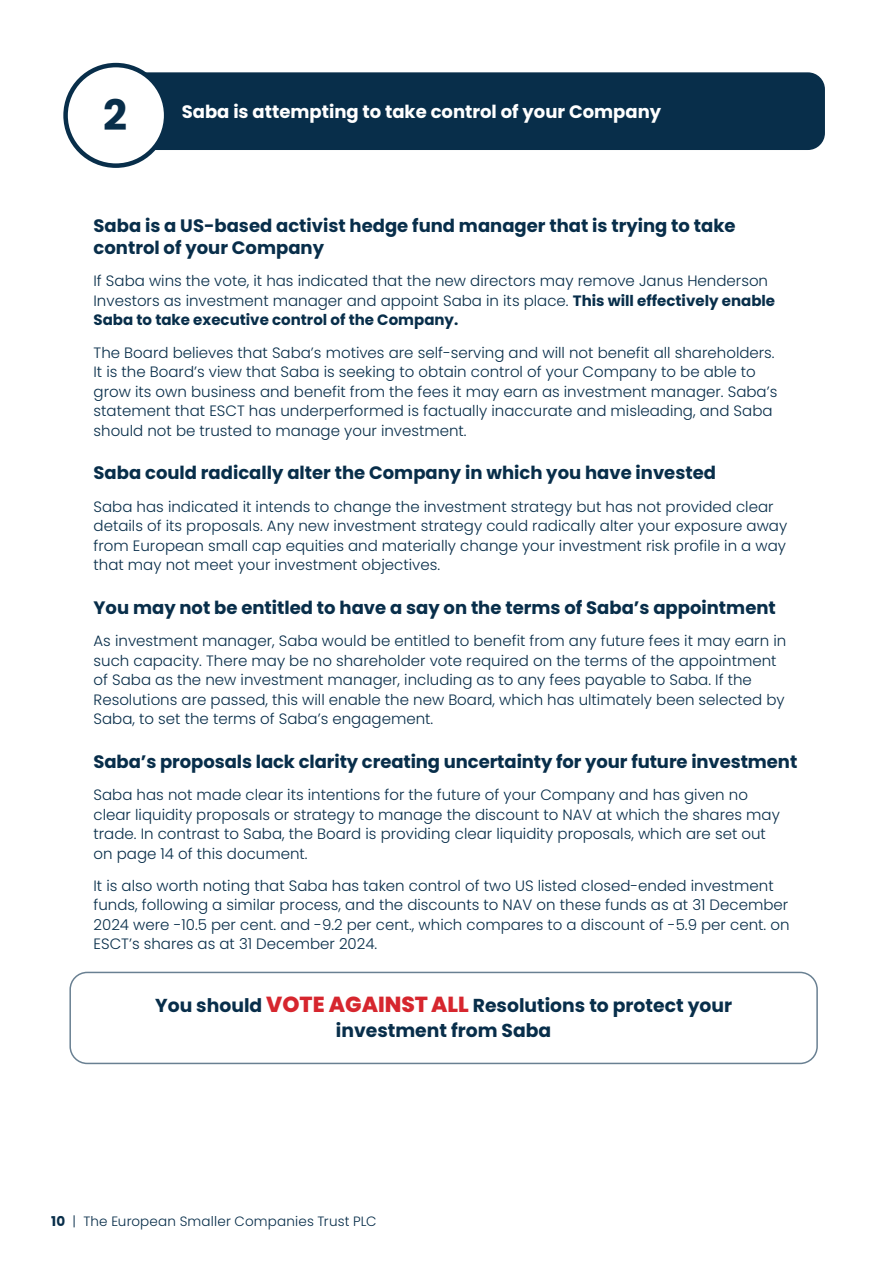
<style>
.page{position:relative;width:893px;height:1263px;background:#fff}
.page>*{position:absolute;margin:0;border:0;box-sizing:border-box;transform-origin:0 0}
.t1{font:700 42px "Poppins";color:#082e4a}
.t2{font:700 18.75px/25.5px "Poppins";color:#082e4a;text-align:center}
.t3{font:700 18px/22.5px "Poppins";color:#082e4a}
.t4{font:700 18px "Poppins";color:#fff}
.t5{font:300 15px/19.5px "Poppins";color:#082e4a}
.t6{font:300 13.5px "Poppins";letter-spacing:.01em;color:#082e4a}
.s1{font-weight:700}
.s2{font-weight:800;font-size:21.75px;color:#d6262e}
</style>
<div class="page">
<div style="left:69px;top:972px;width:749px;height:92px;border:2px solid #698092;border-radius:17px"></div>
<div style="left:101px;top:72px;width:724px;height:78px;background:#082e4a;border-radius:17px"></div>
<div style="left:66px;top:65px;width:100px;height:101px;background:#fff;border-radius:50%"></div>
<div style="left:63px;top:63px;width:105px;height:105px;border:4px solid #082e4a;border-radius:50%"></div>
<h1 class="t1" style="left:103px;top:91px;width:25px">2</h1>
<p class="t4" style="left:182px;top:101px;width:481px">Saba is attempting to take control of your Company</p>
<p class="t3" style="left:94px;top:214px;width:644px">Saba is a US-based activist hedge fund manager that is trying to take control of your Company</p>
<p class="t5" style="left:94px;top:271px;width:683px">If Saba wins the vote, it has indicated that the new directors may remove Janus Henderson<br>Investors as investment manager and appoint Saba in its place. <span class="s1">This will effectively enable<br>Saba to take executive control of the Company.</span></p>
<p class="t5" style="left:94px;top:343px;width:685px">The Board believes that Saba’s motives are self-serving and will not benefit all shareholders.<br>It is the Board’s view that Saba is seeking to obtain control of your Company to be able to grow its own business and benefit from the fees it may earn as investment manager. Saba’s statement that ESCT has underperformed is factually inaccurate and misleading, and Saba should not be trusted to manage your investment.</p>
<p class="t3" style="left:94px;top:462px;width:624px">Saba could radically alter the Company in which you have invested</p>
<p class="t5" style="left:94px;top:497px;width:695px">Saba has indicated it intends to change the investment strategy but has not provided clear details of its proposals. Any new investment strategy could radically alter your exposure away from European small cap equities and materially change your investment risk profile in a way that may not meet your investment objectives.</p>
<p class="t3" style="left:94px;top:596px;width:684px">You may not be entitled to have a say on the terms of Saba’s appointment</p>
<p class="t5" style="left:94px;top:631px;width:694px">As investment manager, Saba would be entitled to benefit from any future fees it may earn in such capacity. There may be no shareholder vote required on the terms of the appointment of Saba as the new investment manager, including as to any fees payable to Saba. If the Resolutions are passed, this will enable the new Board, which has ultimately been selected by Saba, to set the terms of Saba’s engagement.</p>
<p class="t3" style="left:94px;top:750px;width:705px">Saba’s proposals lack clarity creating uncertainty for your future investment</p>
<p class="t5" style="left:94px;top:785px;width:688px">Saba has not made clear its intentions for the future of your Company and has given no clear liquidity proposals or strategy to manage the discount to NAV at which the shares may trade. In contrast to Saba, the Board is providing clear liquidity proposals, which are set out on page 14 of this document.</p>
<p class="t5" style="left:94px;top:876px;width:697px">It is also worth noting that Saba has taken control of two US listed closed-ended investment funds, following a similar process, and the discounts to NAV on these funds as at 31 December 2024 were -10.5 per cent. and -9.2 per cent., which compares to a discount of -5.9 per cent. on ESCT’s shares as at 31 December 2024.</p>
<p class="t2" style="left:155px;top:992px;width:578px">You should <span class="s2">VOTE AGAINST ALL</span> Resolutions to protect your investment from Saba</p>
<p class="t6" style="left:51px;top:1213px;width:327px"><span class="s1">10</span> | The European Smaller Companies Trust PLC</p>
</div>
